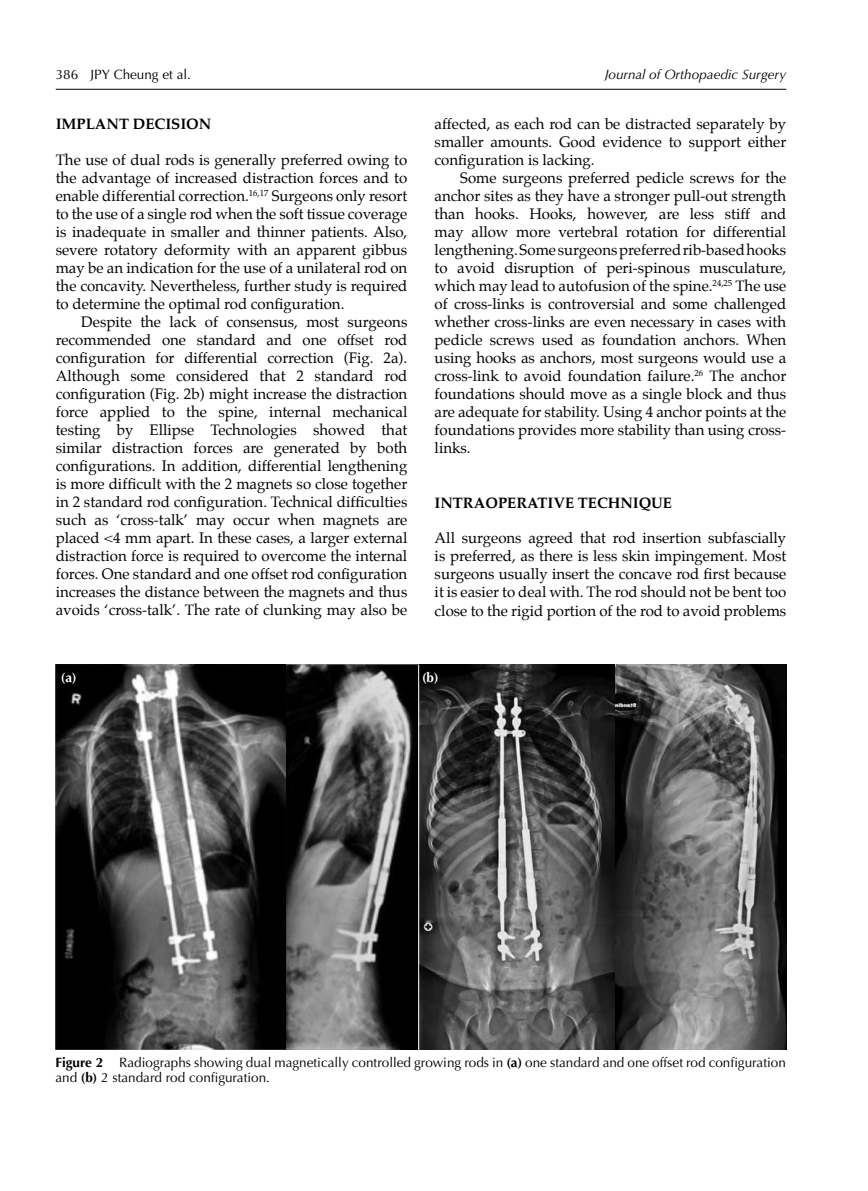
<style>
.page{position:relative;width:868px;height:1191px;background:#fff}
.page>*{position:absolute;margin:0;border:0;box-sizing:border-box;transform-origin:0 0}
.t1{font:15px/18px "Palatino";color:#000;text-align:justify}
.t2{font:700 15px "Palatino";color:#000}
.t3{font:13.5px/15px "Optima";color:#000}
.t4{font:italic 13.5px "Optima";color:#000}
.t5{font:700 13.5px "Optima";color:#fff}
.s1{font-weight:700}
</style>
<div class="page">
<hr style="left:56px;top:89px;width:730px;height:1px;background:#000">
<img style="left:56px;top:664px;width:730px;height:385px">
<hr style="left:418px;top:664px;width:1px;height:386px;background:#fff">
<p class="t3" style="left:56px;top:67px;width:137px">386 JPY Cheung et al.</p>
<p class="t4" style="left:604px;top:66px;width:183px">Journal of Orthopaedic Surgery</p>
<p class="t2" style="left:56px;top:111px;width:33px">IMPLANT</p>
<p class="t2" style="left:133px;top:111px;width:11px">DECISION</p>
<p class="t1" style="left:56px;top:151px;width:353px">The use of dual rods is generally preferred owing to the advantage of increased distraction forces and to enable differential correction.<sup>16,17</sup> Surgeons only resort to the use of a single rod when the soft tissue coverage is inadequate in smaller and thinner patients. Also, severe rotatory deformity with an apparent gibbus may be an indication for the use of a unilateral rod on the concavity. Nevertheless, further study is required to determine the optimal rod configuration.</p>
<p class="t1" style="left:56px;top:313px;width:353px;text-indent:26px">Despite the lack of consensus, most surgeons recommended one standard and one offset rod configuration for differential correction (Fig. 2a).<br>Although some considered that 2 standard rod configuration (Fig. 2b) might increase the distraction force applied to the spine, internal mechanical testing by Ellipse Technologies showed that similar distraction forces are generated by both configurations. In addition, differential lengthening is more difficult with the 2 magnets so close together in 2 standard rod configuration. Technical difficulties such as ‘cross-talk’ may occur when magnets are placed &lt;4 mm apart. In these cases, a larger external distraction force is required to overcome the internal forces. One standard and one offset rod configuration increases the distance between the magnets and thus avoids ‘cross-talk’. The rate of clunking may also be</p>
<p class="t1" style="left:434px;top:115px;width:353px">affected, as each rod can be distracted separately by smaller amounts. Good evidence to support either configuration is lacking.</p>
<p class="t1" style="left:434px;top:169px;width:353px;text-indent:26px">Some surgeons preferred pedicle screws for the anchor sites as they have a stronger pull-out strength than hooks. Hooks, however, are less stiff and may allow more vertebral rotation for differential lengthening. Some surgeons preferred rib-based hooks to avoid disruption of peri-spinous musculature, which may lead to autofusion of the spine.<sup>24,25</sup> The use of cross-links is controversial and some challenged whether cross-links are even necessary in cases with pedicle screws used as foundation anchors. When using hooks as anchors, most surgeons would use a cross-link to avoid foundation failure.<sup>26</sup> The anchor foundations should move as a single block and thus are adequate for stability. Using 4 anchor points at the foundations provides more stability than using cross&shy;links.</p>
<p class="t2" style="left:434px;top:489px;width:11px">INTRAOPERATI</p>
<p class="t2" style="left:553px;top:489px;width:36px">VE TECHNI</p>
<p class="t2" style="left:638px;top:489px;width:24px">QUE</p>
<p class="t1" style="left:434px;top:529px;width:353px">All surgeons agreed that rod insertion subfascially is preferred, as there is less skin impingement. Most surgeons usually insert the concave rod first because it is easier to deal with. The rod should not be bent too close to the rigid portion of the rod to avoid problems</p>
<p class="t5" style="left:61px;top:669px;width:17px">(a)</p>
<p class="t5" style="left:422px;top:669px;width:18px">(b)</p>
<p class="t3" style="left:55px;top:1055px;width:731px"><span class="s1">Figure 2</span> Radiographs showing dual magnetically controlled growing rods in <span class="s1">(a)</span> one standard and one offset rod configuration and <span class="s1">(b)</span> 2 standard rod configuration.</p>
</div>
